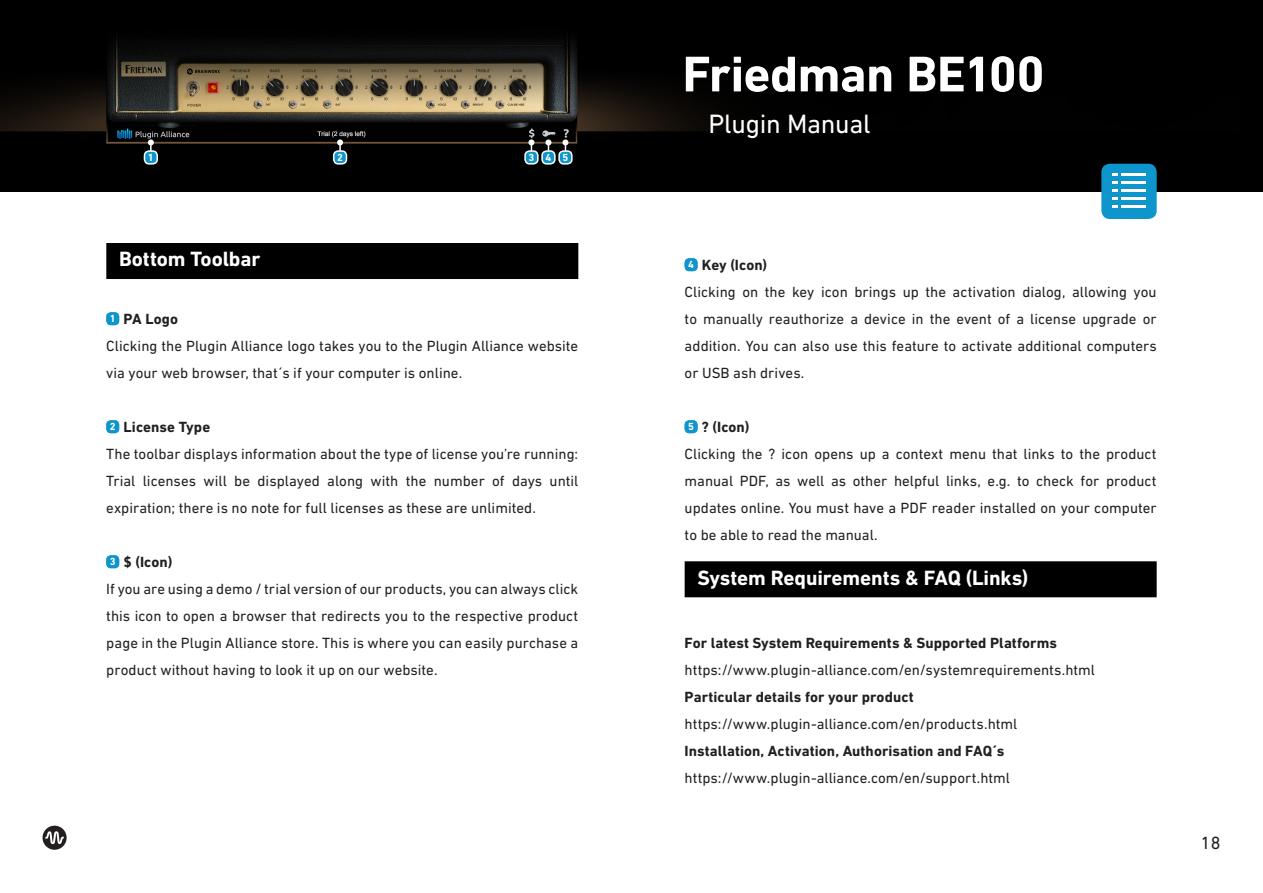
<style>
.page{position:relative;width:1263px;height:893px;background:#fff}
.page>*{position:absolute;margin:0;border:0;box-sizing:border-box;transform-origin:0 0}
.Headline_Cover{font:700 51px "DIN Next LT Pro";letter-spacing:-.01em;color:#fff}
.Subheadline_Cover{font:27px "DIN Next LT Pro";letter-spacing:-.015em;color:#fff}
.Text_Headlines_BG_Sc{font:700 21px "DIN Next LT Pro";letter-spacing:-.005em;color:#fff}
.t1{font:18px "DIN Next LT Pro";color:#231f20}
.Text{font:15px/27px "DIN Next LT Pro";color:#231f20;text-align:justify}
.Text_Bold{font:700 15px "DIN Next LT Pro";letter-spacing:.005em;color:#231f20}
.Text-2{font:700 15px "DIN Next LT Pro";color:#231f20}
.Text_Bubbles{font:700 10.5px "DIN Next LT Pro";color:#fff}
</style>
<div class="page">
<svg style="left:43px;top:826px;width:24px;height:24px"></svg>
<img style="left:0;top:0;width:1263px;height:192px">
<div style="left:106px;top:243px;width:472px;height:36px;background:#000001"></div>
<div style="left:106px;top:312px;width:13px;height:13px;background:#0e96cc;border-radius:4px"></div>
<div style="left:106px;top:420px;width:13px;height:13px;background:#0e96cc;border-radius:4px"></div>
<div style="left:106px;top:555px;width:13px;height:13px;background:#0e96cc;border-radius:4px"></div>
<div style="left:685px;top:561px;width:472px;height:36px;background:#000001"></div>
<div style="left:685px;top:258px;width:13px;height:13px;background:#0e96cc;border-radius:4px"></div>
<div style="left:685px;top:420px;width:13px;height:13px;background:#0e96cc;border-radius:4px"></div>
<div style="left:1101px;top:164px;width:56px;height:55px;background:#0e96cc;border-radius:9px"></div>
<hr style="left:1121px;top:173px;width:25px;height:3px;background:#fff">
<hr style="left:1121px;top:205px;width:25px;height:2px;background:#fff">
<hr style="left:1121px;top:189px;width:25px;height:3px;background:#fff">
<hr style="left:1121px;top:181px;width:25px;height:3px;background:#fff">
<hr style="left:1121px;top:197px;width:25px;height:3px;background:#fff">
<svg style="left:1112px;top:173px;width:5px;height:34px"></svg>
<svg style="left:562px;top:139px;width:6px;height:11px"></svg>
<div style="left:559px;top:151px;width:13px;height:13px;background:#0e96cc;border-radius:4px"></div>
<div style="left:558px;top:150px;width:15px;height:15px;border:2px solid #fff;border-radius:4px"></div>
<svg style="left:545px;top:139px;width:6px;height:11px"></svg>
<div style="left:542px;top:151px;width:13px;height:13px;background:#0e96cc;border-radius:4px"></div>
<div style="left:541px;top:150px;width:15px;height:15px;border:2px solid #fff;border-radius:4px"></div>
<svg style="left:528px;top:139px;width:6px;height:11px"></svg>
<div style="left:525px;top:151px;width:13px;height:13px;background:#0e96cc;border-radius:4px"></div>
<div style="left:524px;top:150px;width:15px;height:15px;border:2px solid #fff;border-radius:4px"></div>
<svg style="left:337px;top:139px;width:6px;height:11px"></svg>
<div style="left:334px;top:151px;width:12px;height:13px;background:#0e96cc;border-radius:4px"></div>
<div style="left:333px;top:150px;width:14px;height:15px;border:2px solid #fff;border-radius:4px"></div>
<svg style="left:148px;top:139px;width:6px;height:11px"></svg>
<div style="left:144px;top:151px;width:13px;height:13px;background:#0e96cc;border-radius:4px"></div>
<div style="left:144px;top:150px;width:14px;height:15px;border:2px solid #fff;border-radius:4px"></div>
<p class="Text_Bubbles" style="left:148px;top:151px;width:7px">1</p>
<p class="Text_Bubbles" style="left:337px;top:151px;width:7px">2</p>
<p class="Text_Bubbles" style="left:529px;top:151px;width:7px">3</p>
<p class="Text_Bubbles" style="left:546px;top:151px;width:7px">4</p>
<p class="Text_Bubbles" style="left:563px;top:151px;width:7px">5</p>
<p class="Text_Headlines_BG_Sc" style="left:119px;top:247px;width:143px">Bottom Toolbar</p>
<p class="Text_Bubbles" style="left:110px;top:312px;width:7px">1</p>
<p class="Text_Bold" style="left:124px;top:310px;width:56px">PA Logo</p>
<p class="Text" style="left:106px;top:332px;width:473px">Clicking the Plugin Alliance logo takes you to the Plugin Alliance website via your web browser, that´s if your computer is online.</p>
<p class="Text_Bubbles" style="left:110px;top:420px;width:7px">2</p>
<p class="Text_Bold" style="left:124px;top:418px;width:88px">License Type</p>
<p class="Text" style="left:106px;top:440px;width:473px">The toolbar displays information about the type of license you’re running:<br>Trial licenses will be displayed along with the number of days until expiration; there is no note for full licenses as these are unlimited.</p>
<p class="Text_Bubbles" style="left:110px;top:555px;width:7px">3</p>
<p class="Text-2" style="left:124px;top:553px;width:50px">$ (Icon)</p>
<p class="Text" style="left:106px;top:575px;width:474px">If you are using a demo / trial version of our products, you can always click this icon to open a browser that redirects you to the respective product page in the Plugin Alliance store. This is where you can easily purchase a product without having to look it up on our website.</p>
<p class="Headline_Cover" style="left:682px;top:44px;width:364px">Friedman BE100</p>
<p class="Subheadline_Cover" style="left:708px;top:109px;width:164px">Plugin Manual</p>
<p class="Text_Bubbles" style="left:688px;top:258px;width:7px">4</p>
<p class="Text_Bold" style="left:702px;top:256px;width:67px">Key (Icon)</p>
<p class="Text" style="left:685px;top:278px;width:474px">Clicking on the key icon brings up the activation dialog, allowing you to manually reauthorize a device in the event of a license upgrade or addition. You can also use this feature to activate additional computers or USB ash drives.</p>
<p class="Text_Bubbles" style="left:688px;top:420px;width:7px">5</p>
<p class="Text_Bold" style="left:702px;top:418px;width:49px">? (Icon)</p>
<p class="Text" style="left:685px;top:440px;width:474px">Clicking the ? icon opens up a context menu that links to the product manual PDF, as well as other helpful links, e.g. to check for product updates online. You must have a PDF reader installed on your computer to be able to read the manual.</p>
<p class="Text_Headlines_BG_Sc" style="left:697px;top:565px;width:332px">System Requirements &amp; FAQ (Links)</p>
<p class="Text_Bold" style="left:685px;top:634px;width:374px">For latest System Requirements &amp; Supported Platforms</p>
<p class="Text" style="left:685px;top:656px;width:412px">https://www.plugin-alliance.com/en/systemrequirements.html</p>
<p class="Text_Bold" style="left:685px;top:688px;width:231px">Particular details for your product</p>
<p class="Text" style="left:685px;top:710px;width:334px">https://www.plugin-alliance.com/en/products.html</p>
<p class="Text_Bold" style="left:685px;top:742px;width:321px">Installation, Activation, Authorisation and FAQ´s</p>
<p class="Text" style="left:685px;top:764px;width:327px">https://www.plugin-alliance.com/en/support.html</p>
<p class="t1" style="left:1201px;top:833px;width:21px">18</p>
</div>
